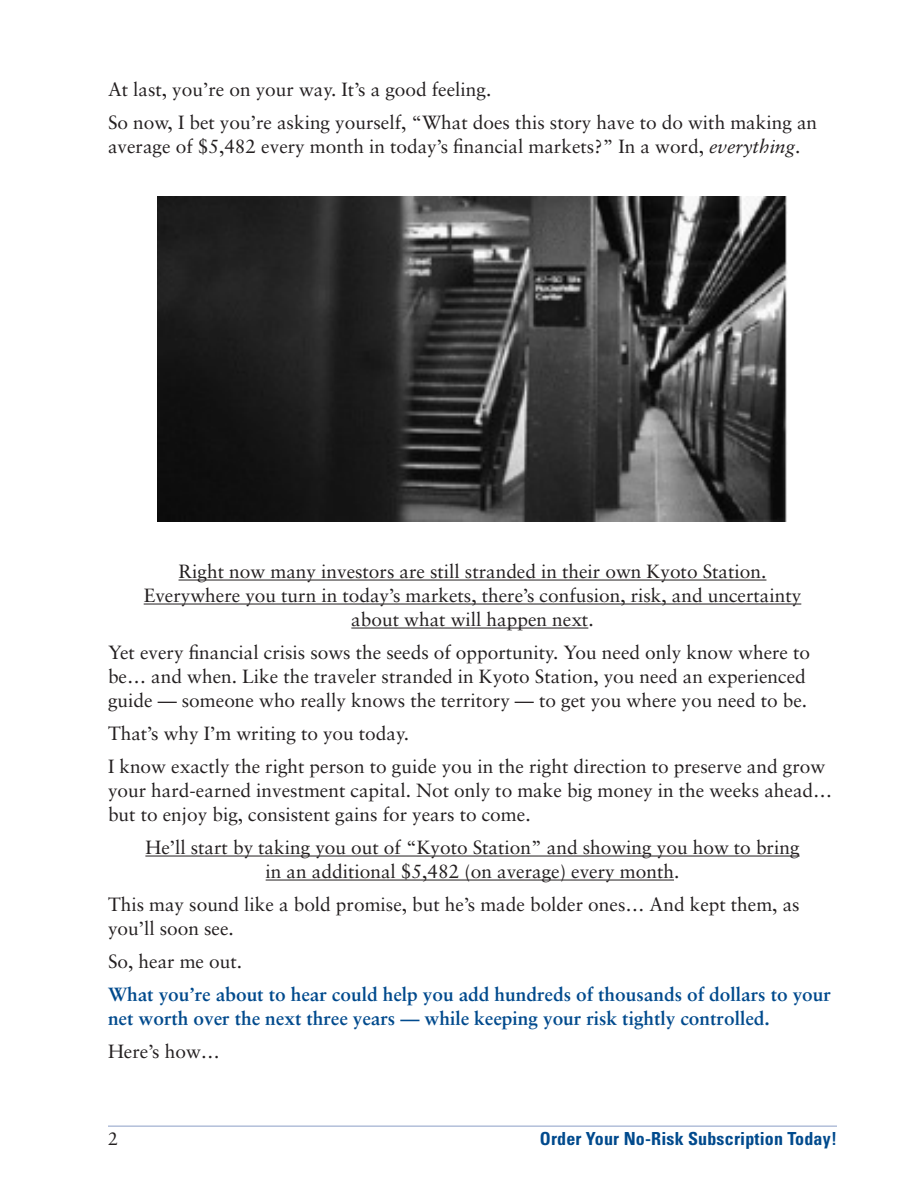
<style>
.page{position:relative;width:918px;height:1188px;background:#fff}
.page>*{position:absolute;margin:0;border:0;box-sizing:border-box;transform-origin:0 0}
.BODY_TEXT{font:19.2px/24px "Sabon";color:#231f20}
.BODY_TEXT-2{font:700 19.2px/24px "Sabon";color:#004a8d}
.t1{font:700 condensed 18px "Univers";letter-spacing:.01em;color:#004a8d}
.t2{font:18px "Sabon";color:#231f20}
.s1{font-style:italic}
</style>
<div class="page">
<hr style="left:108px;top:1126px;width:729px;height:1px;background:#8b9ec7">
<hr style="left:179px;top:580px;width:587px;height:1px;background:#231f20">
<hr style="left:144px;top:604px;width:657px;height:1px;background:#231f20">
<hr style="left:351px;top:628px;width:237px;height:1px;background:#231f20">
<hr style="left:145px;top:856px;width:655px;height:1px;background:#231f20">
<hr style="left:266px;top:880px;width:408px;height:1px;background:#231f20">
<img style="left:158px;top:197px;width:629px;height:324px">
<p class="BODY_TEXT" style="left:108px;top:77px;width:385px">At last, you’re on your way. It’s a good feeling.</p>
<p class="BODY_TEXT" style="left:108px;top:110px;width:711px">So now, I bet you’re asking yourself, “What does this story have to do with making an average of $5,482 every month in today’s financial markets?” In a word, <span class="s1">everything</span>.</p>
<p class="BODY_TEXT" style="left:144px;top:559px;width:659px;text-align:center">Right now many investors are still stranded in their own Kyoto Station.<br>Everywhere you turn in today’s markets, there’s confusion, risk, and uncertainty about what will happen next.</p>
<p class="BODY_TEXT" style="left:108px;top:640px;width:704px">Yet every financial crisis sows the seeds of opportunity. You need only know where to be… and when. Like the traveler stranded in Kyoto Station, you need an experienced guide — someone who really knows the territory — to get you where you need to be.</p>
<p class="BODY_TEXT" style="left:108px;top:721px;width:303px">That’s why I’m writing to you today.</p>
<p class="BODY_TEXT" style="left:108px;top:754px;width:726px">I know exactly the right person to guide you in the right direction to preserve and grow your hard-earned investment capital. Not only to make big money in the weeks ahead… but to enjoy big, consistent gains for years to come.</p>
<p class="BODY_TEXT" style="left:145px;top:835px;width:656px;text-align:center">He’ll start by taking you out of “Kyoto Station” and showing you how to bring in an additional $5,482 (on average) every month.</p>
<p class="BODY_TEXT" style="left:108px;top:892px;width:693px">This may sound like a bold promise, but he’s made bolder ones… And kept them, as you’ll soon see.</p>
<p class="BODY_TEXT" style="left:108px;top:949px;width:136px">So, hear me out.</p>
<p class="BODY_TEXT-2" style="left:108px;top:982px;width:725px">What you’re about to hear could help you add hundreds of thousands of dollars to your net worth over the next three years — while keeping your risk tightly controlled.</p>
<p class="BODY_TEXT" style="left:108px;top:1039px;width:114px">Here’s how…</p>
<p class="t2" style="left:108px;top:1128px;width:12px">2</p>
<p class="t1" style="left:540px;top:1128px;width:299px">Order Your No-Risk Subscription Today!</p>
</div>
